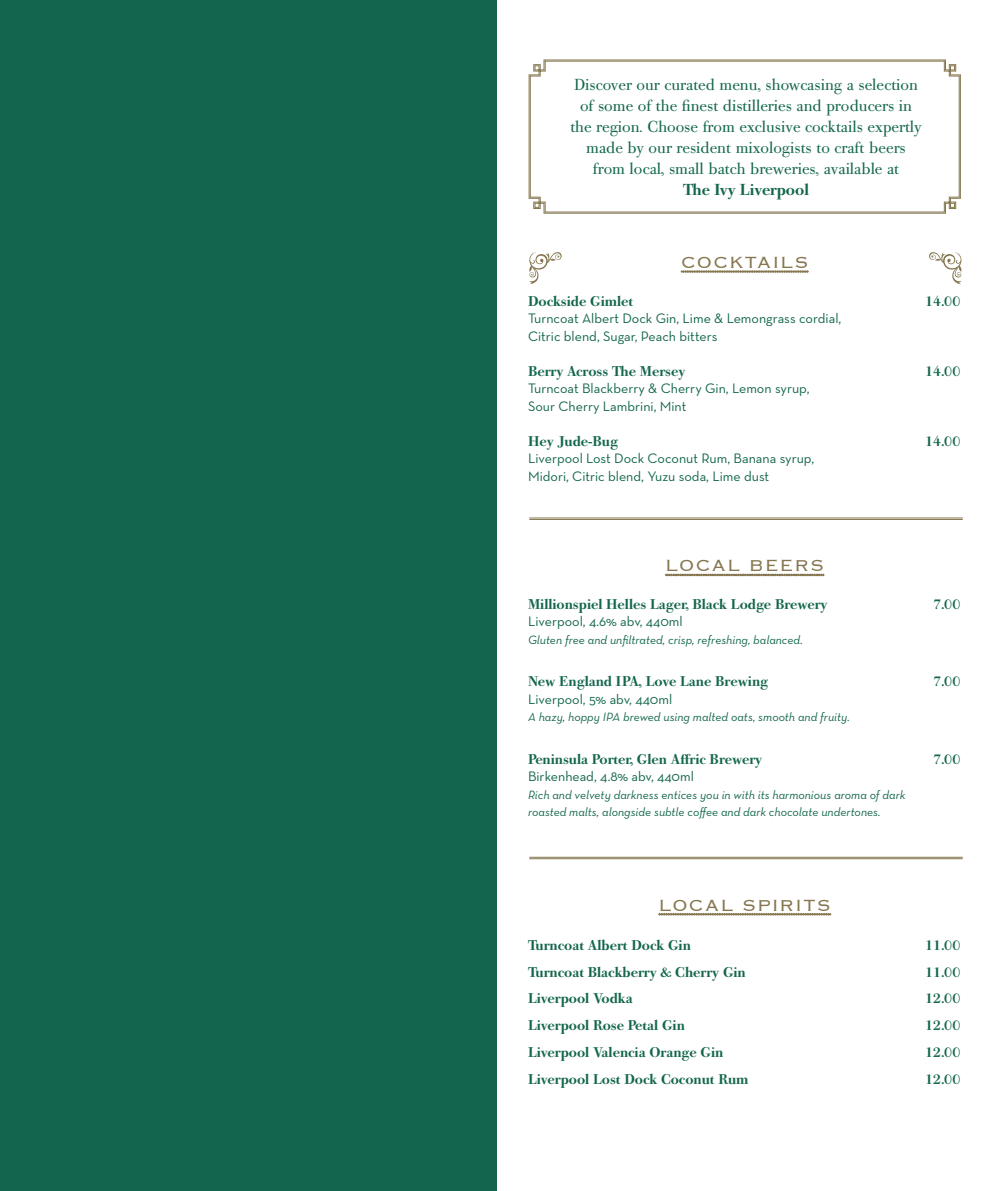
<style>
.page{position:relative;width:993px;height:1191px;background:#fff}
.page>*{position:absolute;margin:0;border:0;box-sizing:border-box;transform-origin:0 0}
.t1{font:300 21px "Copperplate";letter-spacing:.045em;color:#85764f}
.t2{font:15.75px/21px "Bodoni Old Face BE";color:#13664d;text-align:center}
.t3{font:500 15.75px "Bodoni Old Face BE";color:#13664d}
.t4{font:500 14px "Bodoni Old Face BE";color:#13664d}
.t5{font:14px/17.5px "Neutra Text";color:#13664d}
.t6{font:italic 12.25px/17.5px "Neutra Text";color:#13664d}
</style>
<div class="page">
<div style="left:0;top:0;width:496px;height:1191px;background:#13664d"></div>
<svg style="left:680px;top:270px;width:128px;height:2px"></svg>
<svg style="left:665px;top:574px;width:159px;height:2px"></svg>
<svg style="left:658px;top:913px;width:172px;height:2px"></svg>
<svg style="left:529px;top:252px;width:32px;height:32px"></svg>
<svg style="left:929px;top:252px;width:32px;height:32px"></svg>
<hr style="left:529px;top:517px;width:433px;height:1px;background:#85764f">
<hr style="left:529px;top:519px;width:433px;height:1px;background:#85764f">
<hr style="left:529px;top:857px;width:433px;height:1px;background:#85764f">
<hr style="left:529px;top:858px;width:433px;height:1px;background:#85764f">
<svg style="left:528px;top:59px;width:432px;height:155px;background:#b7af98"></svg>
<svg style="left:530px;top:61px;width:429px;height:151px"></svg>
<p class="t2" style="left:570px;top:74px;width:353px">Discover our curated menu, showcasing a selection of some of the finest distilleries and producers in the region. Choose from exclusive cocktails expertly made by our resident mixologists to craft beers from local, small batch breweries, available at</p>
<p class="t3" style="left:683px;top:180px;width:127px">The Ivy Liverpool</p>
<h1 class="t1" style="left:680px;top:249px;width:129px">COCKTAILS</h1>
<p class="t4" style="left:528px;top:292px;width:106px">Dockside Gimlet</p>
<p class="t4" style="left:924px;top:292px;width:37px">14.00</p>
<p class="t5" style="left:528px;top:309px;width:315px">Turncoat Albert Dock Gin, Lime &amp; Lemongrass cordial,<br>Citric blend, Sugar, Peach bitters</p>
<p class="t4" style="left:528px;top:362px;width:159px">Berry Across The Mersey</p>
<p class="t4" style="left:924px;top:362px;width:37px">14.00</p>
<p class="t5" style="left:528px;top:379px;width:283px">Turncoat Blackberry &amp; Cherry Gin, Lemon syrup,<br>Sour Cherry Lambrini, Mint</p>
<p class="t4" style="left:528px;top:432px;width:91px">Hey Jude-Bug</p>
<p class="t4" style="left:924px;top:432px;width:37px">14.00</p>
<p class="t5" style="left:528px;top:449px;width:287px">Liverpool Lost Dock Coconut Rum, Banana syrup,<br>Midori, Citric blend, Yuzu soda, Lime dust</p>
<h1 class="t1" style="left:665px;top:552px;width:160px">LOCAL BEERS</h1>
<p class="t4" style="left:528px;top:595px;width:301px">Millionspiel Helles Lager, Black Lodge Brewery</p>
<p class="t4" style="left:932px;top:595px;width:29px">7.00</p>
<p class="t5" style="left:528px;top:612px;width:156px">Liverpool, 4.6% abv, 440ml</p>
<p class="t6" style="left:528px;top:631px;width:276px">Gluten free and unfiltrated, crisp, refreshing, balanced.</p>
<p class="t4" style="left:528px;top:673px;width:241px">New England IPA, Love Lane Brewing</p>
<p class="t4" style="left:932px;top:673px;width:29px">7.00</p>
<p class="t5" style="left:528px;top:690px;width:146px">Liverpool, 5% abv, 440ml</p>
<p class="t6" style="left:528px;top:708px;width:323px">A hazy, hoppy IPA brewed using malted oats, smooth and fruity.</p>
<p class="t4" style="left:528px;top:750px;width:236px">Peninsula Porter, Glen Affric Brewery</p>
<p class="t4" style="left:932px;top:750px;width:29px">7.00</p>
<p class="t5" style="left:528px;top:767px;width:167px">Birkenhead, 4.8% abv, 440ml</p>
<p class="t6" style="left:528px;top:785px;width:379px">Rich and velvety darkness entices you in with its harmonious aroma of dark roasted malts, alongside subtle coffee and dark chocolate undertones.</p>
<h1 class="t1" style="left:658px;top:891px;width:174px">LOCAL SPIRITS</h1>
<p class="t4" style="left:528px;top:936px;width:164px">Turncoat Albert Dock Gin</p>
<p class="t4" style="left:924px;top:936px;width:37px">11.00</p>
<p class="t4" style="left:528px;top:963px;width:219px">Turncoat Blackberry &amp; Cherry Gin</p>
<p class="t4" style="left:924px;top:963px;width:37px">11.00</p>
<p class="t4" style="left:528px;top:990px;width:106px">Liverpool Vodka</p>
<p class="t4" style="left:924px;top:990px;width:37px">12.00</p>
<p class="t4" style="left:528px;top:1016px;width:158px">Liverpool Rose Petal Gin</p>
<p class="t4" style="left:924px;top:1016px;width:37px">12.00</p>
<p class="t4" style="left:528px;top:1043px;width:197px">Liverpool Valencia Orange Gin</p>
<p class="t4" style="left:924px;top:1043px;width:37px">12.00</p>
<p class="t4" style="left:528px;top:1070px;width:222px">Liverpool Lost Dock Coconut Rum</p>
<p class="t4" style="left:924px;top:1070px;width:37px">12.00</p>
</div>
